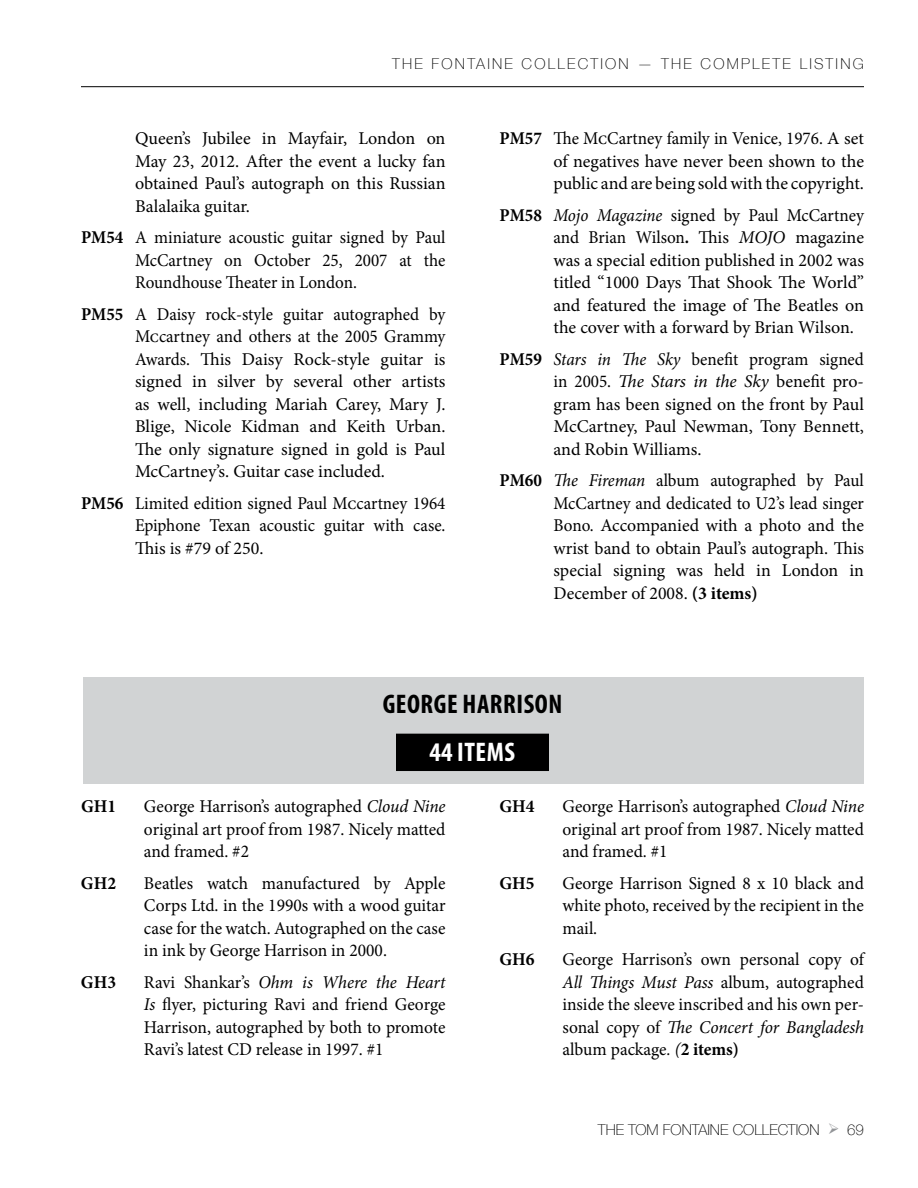
<style>
.page{position:relative;width:918px;height:1188px;background:#fff}
.page>*{position:absolute;margin:0;border:0;box-sizing:border-box;transform-origin:0 0}
.t1{font:700 condensed 27px "Myriad Pro";letter-spacing:.02em;color:#000}
.t2{font:700 condensed 27px "Myriad Pro";letter-spacing:.02em;color:#fff}
.t3{font:18px/22.5px "Minion Pro";letter-spacing:-.005em;color:#000;text-align:justify;scale:.95 1}
.t4{font:18px/22.5px "Minion Pro";letter-spacing:-.005em;color:#000;text-align:justify}
.t5{font:700 18px "Minion Pro";color:#000}
.t6{font:100 15px "Helvetica Neue";letter-spacing:.15em;color:#000}
.t7{font:100 15px "Helvetica Neue";color:#000}
.s1{font-weight:700}
.s2{font-style:italic}
.s3{color:#939598}
</style>
<div class="page">
<hr style="left:81px;top:86px;width:783px;height:1px;background:#000">
<div style="left:83px;top:677px;width:780px;height:106px;background:#d1d3d4"></div>
<div style="left:397px;top:734px;width:151px;height:36px;background:#000"></div>
<div style="left:396px;top:734px;width:153px;height:37px;border:2px solid #000"></div>
<p class="t6" style="left:392px;top:52px;width:473px">THE FONTAINE COLLECTION — THE COMPLETE LISTING</p>
<p class="t4" style="left:135px;top:128px;width:312px">Queen’s Jubilee in Mayfair, London on May 23, 2012. After the event a lucky fan obtained Paul’s autograph on this Russian Balalaika guitar.</p>
<p class="t3" style="left:135px;top:227px;width:328px;text-indent:-54px"><span class="s1">PM54</span> A miniature acoustic guitar signed by Paul McCartney on October 25, 2007 at the Roundhouse Theater in London.</p>
<p class="t3" style="left:135px;top:303px;width:328px;text-indent:-54px"><span class="s1">PM55</span> A Daisy rock-style guitar autographed by Mccartney and others at the 2005 Grammy Awards. This Daisy Rock-style guitar is signed in silver by several other artists as well, including Mariah Carey, Mary J.<br>Blige, Nicole Kidman and Keith Urban.<br>The only signature signed in gold is Paul McCartney’s. Guitar case included.</p>
<p class="t3" style="left:135px;top:492px;width:328px;text-indent:-54px"><span class="s1">PM56</span> Limited edition signed Paul Mccartney 1964<br>Epiphone Texan acoustic guitar with case.<br>This is #79 of 250.</p>
<p class="t3" style="left:553px;top:128px;width:328px;text-indent:-54px"><span class="s1">PM57</span> The McCartney family in Venice, 1976. A set of negatives have never been shown to the public and are being sold with the copyright.</p>
<p class="t3" style="left:553px;top:204px;width:328px;text-indent:-54px"><span class="s1">PM58</span> <span class="s2">Mojo Magazine</span> signed by Paul McCartney and Brian Wilson<span class="s1">.</span> This <span class="s2">MOJO</span> magazine was a special edition published in 2002 was titled “1000 Days That Shook The World” and featured the image of The Beatles on the cover with a forward by Brian Wilson.</p>
<p class="t3" style="left:554px;top:348px;width:328px;text-indent:-54px"><span class="s1">PM59</span> <span class="s2">Stars in The Sky</span> benefit program signed in 2005. <span class="s2">The Stars in the Sky</span> benefit pro&shy;gram has been signed on the front by Paul McCartney, Paul Newman, Tony Bennett, and Robin Williams.</p>
<p class="t3" style="left:554px;top:470px;width:328px;text-indent:-54px"><span class="s1">PM60</span> <span class="s2">The Fireman</span> album autographed by Paul McCartney and dedicated to U2’s lead singer Bono. Accompanied with a photo and the wrist band to obtain Paul’s autograph. This special signing was held in London in December of 2008. <span class="s1">(3 items)</span></p>
<h1 class="t1" style="left:383px;top:687px;width:181px">GEORGE HARRISON</h1>
<h1 class="t2" style="left:430px;top:735px;width:85px">44 ITEMS</h1>
<p class="t5" style="left:81px;top:794px;width:37px">GH1</p>
<p class="t4" style="left:144px;top:795px;width:303px">George Harrison’s autographed <span class="s2">Cloud Nine </span>original art proof from 1987. Nicely matted and framed. #2</p>
<p class="t5" style="left:81px;top:870px;width:37px">GH2</p>
<p class="t4" style="left:144px;top:872px;width:303px">Beatles watch manufactured by Apple Corps Ltd. in the 1990s with a wood guitar case for the watch. Autographed on the case in ink by George Harrison in 2000.</p>
<p class="t5" style="left:81px;top:969px;width:37px">GH3</p>
<p class="t4" style="left:144px;top:971px;width:303px">Ravi Shankar’s <span class="s2">Ohm is Where the Heart Is</span> flyer, picturing Ravi and friend George Harrison, autographed by both to promote Ravi’s latest CD release in 1997. #1</p>
<p class="t5" style="left:499px;top:794px;width:37px">GH4</p>
<p class="t4" style="left:562px;top:795px;width:303px">George Harrison’s autographed <span class="s2">Cloud Nine </span>original art proof from 1987. Nicely matted and framed. #1</p>
<p class="t5" style="left:499px;top:870px;width:37px">GH5</p>
<p class="t4" style="left:562px;top:872px;width:303px">George Harrison Signed 8 x 10 black and white photo, received by the recipient in the mail.</p>
<p class="t5" style="left:499px;top:947px;width:37px">GH6</p>
<p class="t4" style="left:562px;top:948px;width:303px">George Harrison’s own personal copy of <span class="s2">All Things Must Pass</span> album, autographed inside the sleeve inscribed and his own per&shy;sonal copy of <span class="s2">The Concert for Bangladesh </span>album package<span class="s2">. (</span><span class="s1">2 items)</span></p>
<p class="t7" style="left:598px;top:1118px;width:268px">THE TOM FONTAINE COLLECTION <span class="s3">➢</span> 69</p>
</div>
